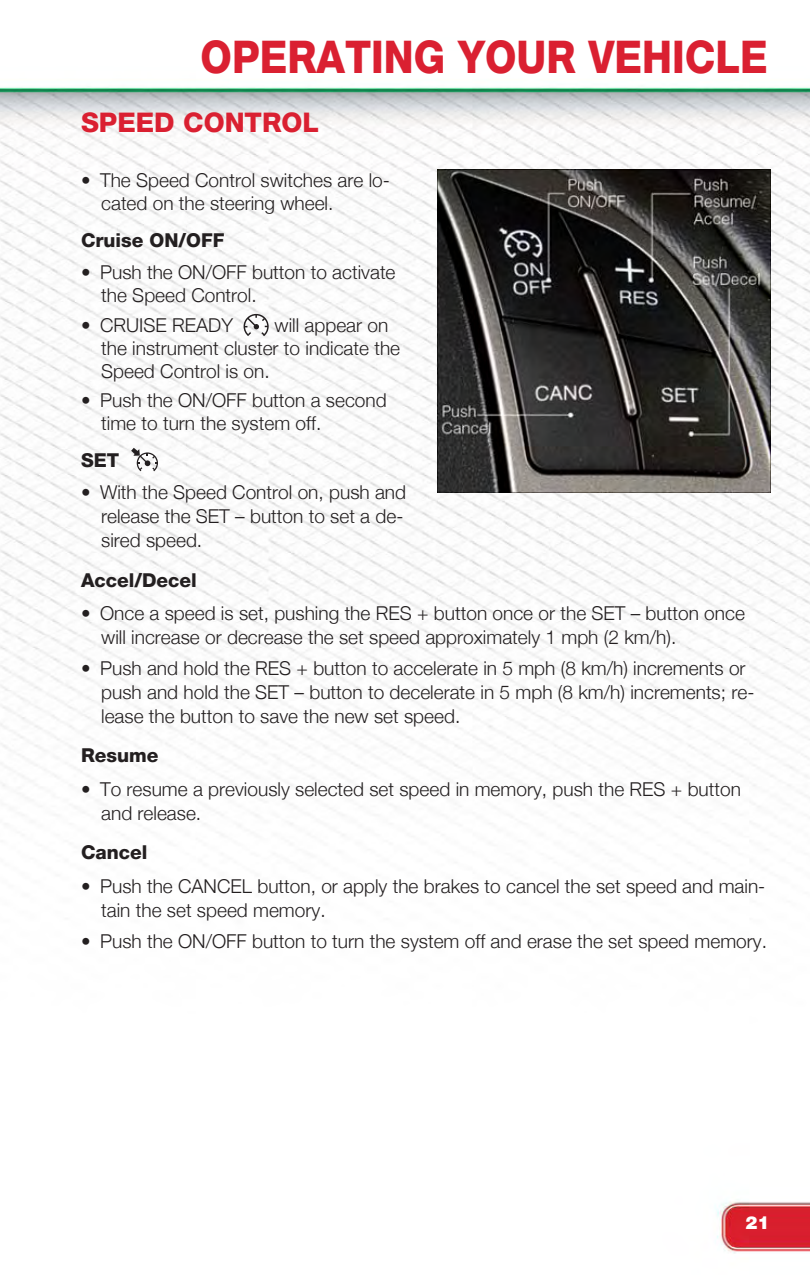
<style>
.page{position:relative;width:810px;height:1275px;background:#fff}
.page>*{position:absolute;margin:0;border:0;box-sizing:border-box;transform-origin:0 0}
.t1{font:45px "ABART Hheavy";color:#da2031;scale:.9 1}
.t2{font:27px "ABART Hheavy";color:#da2031}
.t3{font:19.12px/24.1px "ABART Hlight";color:#231f20}
.t4{font:19.12px "ABART Hheavy";color:#231f20}
.t5{font:18px "ABART Hblack";color:#fff}
</style>
<div class="page">
<img style="left:0;top:86px;width:810px;height:1168px">
<svg style="left:244px;top:314px;width:25px;height:23px"></svg>
<svg style="left:131px;top:448px;width:27px;height:23px"></svg>
<img style="left:437px;top:170px;width:333px;height:323px">
<h1 class="t1" style="left:201px;top:30px;width:632px">OPERATING YOUR VEHICLE</h1>
<h2 class="t2" style="left:81px;top:107px;width:239px">SPEED CONTROL</h2>
<p class="t3" style="left:101px;top:168px;width:290px;line-height:22.9px;text-indent:-20px">• The Speed Control switches are lo&shy;cated on the steering wheel.</p>
<p class="t4" style="left:81px;top:228px;width:145px">Cruise ON/OFF</p>
<p class="t3" style="left:101px;top:260px;width:296px;line-height:22.9px;text-indent:-20px">• Push the ON/OFF button to activate the Speed Control.</p>
<p class="t3" style="left:81px;top:312px;width:153px">• CRUISE READY</p>
<p class="t3" style="left:101px;top:313px;width:300px;line-height:22.9px;text-indent:173px">will appear on the instrument cluster to indicate the<br>Speed Control is on.</p>
<p class="t3" style="left:101px;top:388px;width:287px;line-height:22.9px;text-indent:-20px">• Push the ON/OFF button a second time to turn the system off.</p>
<p class="t4" style="left:81px;top:449px;width:40px">SET</p>
<p class="t3" style="left:101px;top:480px;width:306px;text-indent:-20px">• With the Speed Control on, push and release the SET – button to set a de&shy;sired speed.</p>
<p class="t4" style="left:81px;top:568px;width:117px">Accel/Decel</p>
<p class="t3" style="left:101px;top:601px;width:645px;text-indent:-20px">• Once a speed is set, pushing the RES + button once or the SET – button once will increase or decrease the set speed approximately 1 mph (2 km/h).</p>
<p class="t3" style="left:101px;top:656px;width:655px;text-indent:-20px">• Push and hold the RES + button to accelerate in 5 mph (8 km/h) increments or push and hold the SET – button to decelerate in 5 mph (8 km/h) increments; re&shy;lease the button to save the new set speed.</p>
<p class="t4" style="left:81px;top:744px;width:79px">Resume</p>
<p class="t3" style="left:101px;top:776px;width:641px;text-indent:-20px">• To resume a previously selected set speed in memory, push the RES + button and release.</p>
<p class="t4" style="left:81px;top:841px;width:68px">Cancel</p>
<p class="t3" style="left:101px;top:874px;width:666px;text-indent:-20px">• Push the CANCEL button, or apply the brakes to cancel the set speed and main&shy;tain the set speed memory.</p>
<p class="t3" style="left:81px;top:928px;width:688px">• Push the ON/OFF button to turn the system off and erase the set speed memory.</p>
<p class="t5" style="left:746px;top:1211px;width:25px">21</p>
</div>
